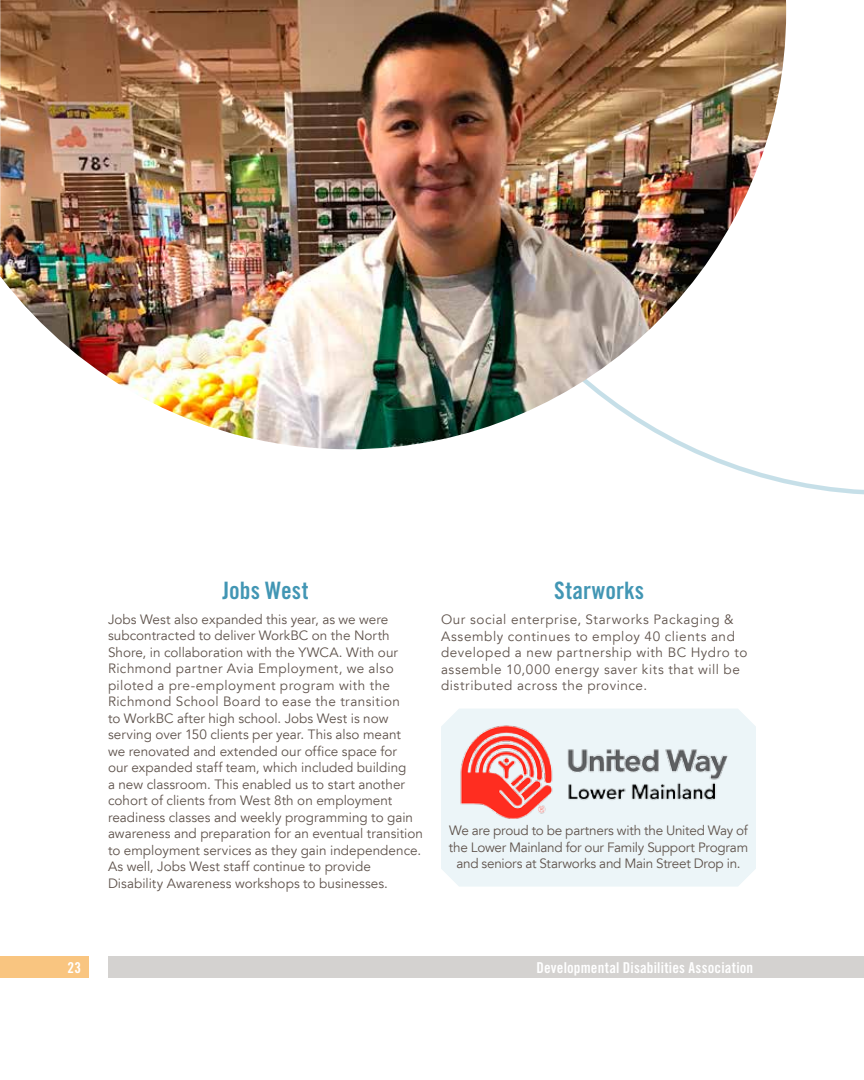
<style>
.page{position:relative;width:864px;height:1080px;background:#fff}
.page>*{position:absolute;margin:0;border:0;box-sizing:border-box;transform-origin:0 0}
.t1{font:24px "Trade Gothic LT Std Bd Cn 20";letter-spacing:.01em;color:#4296b4}
.t2{font:15px "Trade Gothic LT Std Bd Cn 20";letter-spacing:.01em;color:#fff}
.t3{font:13.5px/16.5px "Avenir LT";letter-spacing:.005em;color:#60544d}
.t4{font:13.5px/16.5px "Avenir LT";letter-spacing:.04em;color:#60544d}
.t5{font:13.5px/16.5px "Avenir LT";letter-spacing:-.02em;color:#60544d;text-align:center}
</style>
<div class="page">
<svg style="left:687px;top:3px;width:177px;height:492px"></svg>
<img style="left:0;top:0;width:786px;height:449px">
<div style="left:0;top:957px;width:89px;height:21px;background:#f9c580"></div>
<div style="left:108px;top:957px;width:756px;height:21px;background:#d4d2d0"></div>
<div style="left:441px;top:709px;width:315px;height:178px;background:#ecf5f8"></div>
<img style="left:442px;top:725px;width:313px;height:94px">
<h1 class="t1" style="left:223px;top:576px;width:87px">Jobs West</h1>
<h1 class="t1" style="left:554px;top:576px;width:92px">Starworks</h1>
<p class="t3" style="left:108px;top:611px;width:316px">Jobs West also expanded this year, as we were subcontracted to deliver WorkBC on the North Shore, in collaboration with the YWCA. With our Richmond partner Avia Employment, we also piloted a pre-employment program with the Richmond School Board to ease the transition<br>to WorkBC after high school. Jobs West is now serving over 150 clients per year. This also meant<br>we renovated and extended our office space for<br>our expanded staff team, which included building<br>a new classroom. This enabled us to start another cohort of clients from West 8th on employment readiness classes and weekly programming to gain awareness and preparation for an eventual transition to employment services as they gain independence.<br>As well, Jobs West staff continue to provide Disability Awareness workshops to businesses.</p>
<p class="t4" style="left:441px;top:612px;width:308px">Our social enterprise, Starworks Packaging &amp; Assembly continues to employ 40 clients and developed a new partnership with BC Hydro to assemble 10,000 energy saver kits that will be distributed across the province.</p>
<p class="t5" style="left:449px;top:823px;width:301px">We are proud to be partners with the United Way of the Lower Mainland for our Family Support Program and seniors at Starworks and Main Street Drop in.</p>
<p class="t2" style="left:67px;top:958px;width:15px">23</p>
<p class="t2" style="left:536px;top:958px;width:218px">Developmental Disabilities Association</p>
</div>
